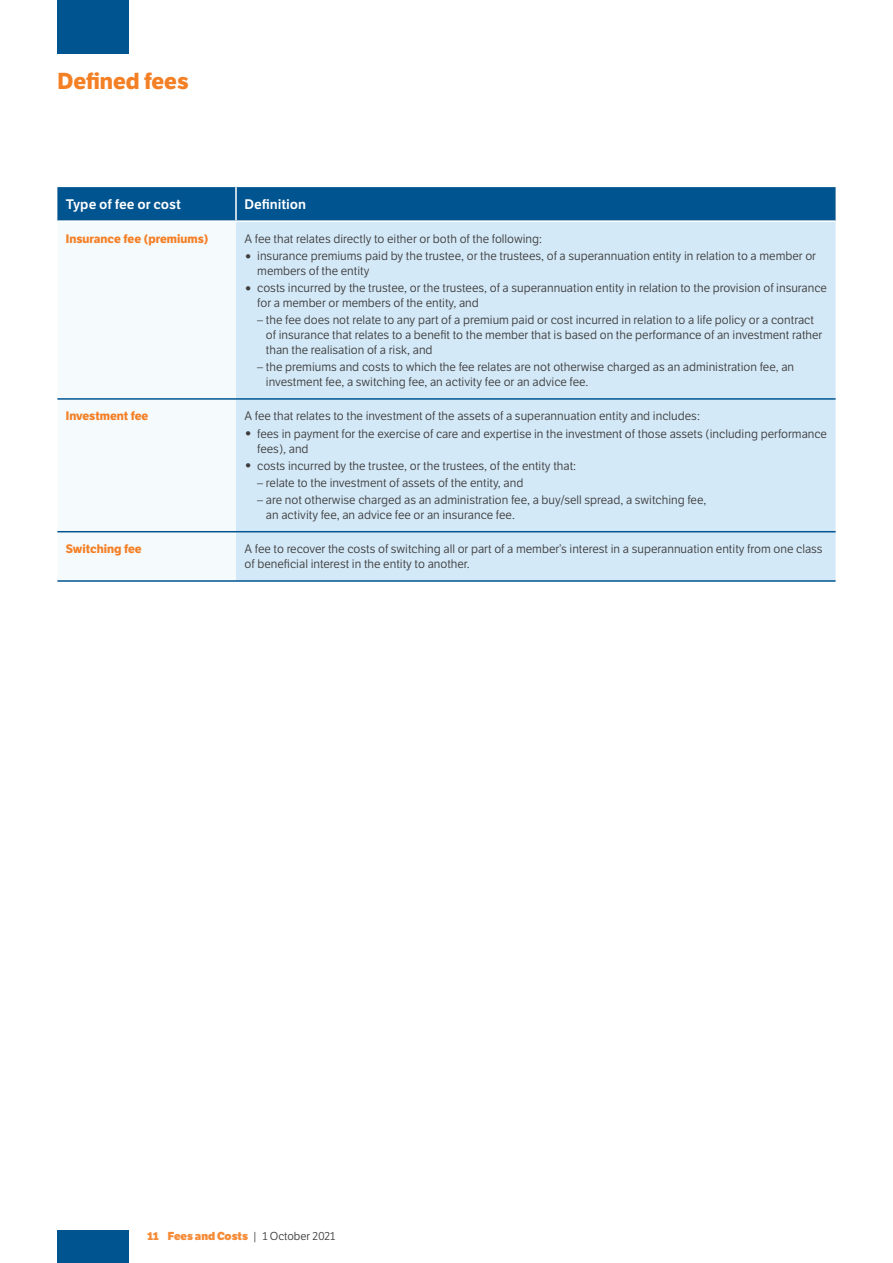
<style>
.page{position:relative;width:893px;height:1263px;background:#fff}
.page>*{position:absolute;margin:0;border:0;box-sizing:border-box;transform-origin:0 0}
._2020__Page_Follow_o{font:700 22.5px "LFT Etica";color:#f48026}
._2020__Table_Subhead{font:13.5px "LFT Etica SB";letter-spacing:-.005em;color:#fff}
._2020__Table_Body_8{font:12px/15px "LFT Etica";color:#3e3e3f}
._2020__Table_Body_8-2{font:700 12px "LFT Etica";color:#f48026}
.t1{font:800 11.25px "LFT Etica";color:#f58b37}
.s1{font-weight:700;font-size:15px}
.s2{font-weight:400;color:#3e3e3f}
</style>
<div class="page">
<div style="left:57px;top:0;width:72px;height:54px;background:#005490"></div>
<div style="left:57px;top:1230px;width:72px;height:33px;background:#005490"></div>
<div style="left:57px;top:187px;width:779px;height:33px;background:#005490"></div>
<svg style="left:57px;top:530px;width:179px;height:3px"></svg>
<div style="left:236px;top:222px;width:600px;height:358px;background:#d4e9f7"></div>
<hr style="left:235px;top:187px;width:2px;height:33px;background:#fff">
<hr style="left:57px;top:398px;width:179px;height:2px;background:#005490">
<hr style="left:236px;top:398px;width:600px;height:2px;background:#005490">
<hr style="left:57px;top:531px;width:179px;height:1px;background:#005490">
<hr style="left:236px;top:531px;width:600px;height:1px;background:#005490">
<hr style="left:57px;top:580px;width:179px;height:2px;background:#005490">
<hr style="left:236px;top:580px;width:600px;height:2px;background:#005490">
<p class="_2020__Page_Follow_o" style="left:57px;top:67px;width:133px">Defi ned fees</p>
<p class="_2020__Table_Subhead" style="left:66px;top:196px;width:116px">Type of fee or cost</p>
<p class="_2020__Table_Subhead" style="left:244px;top:196px;width:63px">Definition</p>
<p class="_2020__Table_Body_8-2" style="left:66px;top:231px;width:144px">Insurance fee (premiums)</p>
<p class="_2020__Table_Body_8" style="left:244px;top:231px;width:299px">A fee that relates directly to either or both of the following:</p>
<p class="_2020__Table_Body_8" style="left:257px;top:248px;width:560px;text-indent:-13px"><span class="s1">•</span> insurance premiums paid by the trustee, or the trustees, of a superannuation entity in relation to a member or members of the entity</p>
<p class="_2020__Table_Body_8" style="left:257px;top:280px;width:571px;text-indent:-13px"><span class="s1">•</span> costs incurred by the trustee, or the trustees, of a superannuation entity in relation to the provision of insurance for a member or members of the entity, and</p>
<p class="_2020__Table_Body_8" style="left:266px;top:313px;width:558px;text-indent:-9px">– the fee does not relate to any part of a premium paid or cost incurred in relation to a life policy or a contract of insurance that relates to a benefit to the member that is based on the performance of an investment rather than the realisation of a risk, and</p>
<p class="_2020__Table_Body_8" style="left:266px;top:360px;width:530px;text-indent:-9px">– the premiums and costs to which the fee relates are not otherwise charged as an administration fee, an investment fee, a switching fee, an activity fee or an advice fee.</p>
<p class="_2020__Table_Body_8-2" style="left:66px;top:409px;width:84px">Investment fee</p>
<p class="_2020__Table_Body_8" style="left:244px;top:409px;width:457px">A fee that relates to the investment of the assets of a superannuation entity and includes:</p>
<p class="_2020__Table_Body_8" style="left:257px;top:426px;width:571px;text-indent:-13px"><span class="s1">•</span> fees in payment for the exercise of care and expertise in the investment of those assets (including performance fees), and</p>
<p class="_2020__Table_Body_8" style="left:244px;top:458px;width:333px"><span class="s1">•</span> costs incurred by the trustee, or the trustees, of the entity that:</p>
<p class="_2020__Table_Body_8" style="left:257px;top:475px;width:268px">– relate to the investment of assets of the entity, and</p>
<p class="_2020__Table_Body_8" style="left:266px;top:493px;width:442px;text-indent:-9px">– are not otherwise charged as an administration fee, a buy/sell spread, a switching fee, an activity fee, an advice fee or an insurance fee.</p>
<p class="_2020__Table_Body_8-2" style="left:66px;top:542px;width:77px">Switching fee</p>
<p class="_2020__Table_Body_8" style="left:244px;top:542px;width:579px">A fee to recover the costs of switching all or part of a member’s interest in a superannuation entity from one class of beneficial interest in the entity to another.</p>
<p class="t1" style="left:147px;top:1229px;width:189px">11 Fees and Costs <span class="s2">| 1 October 2021</span></p>
</div>
